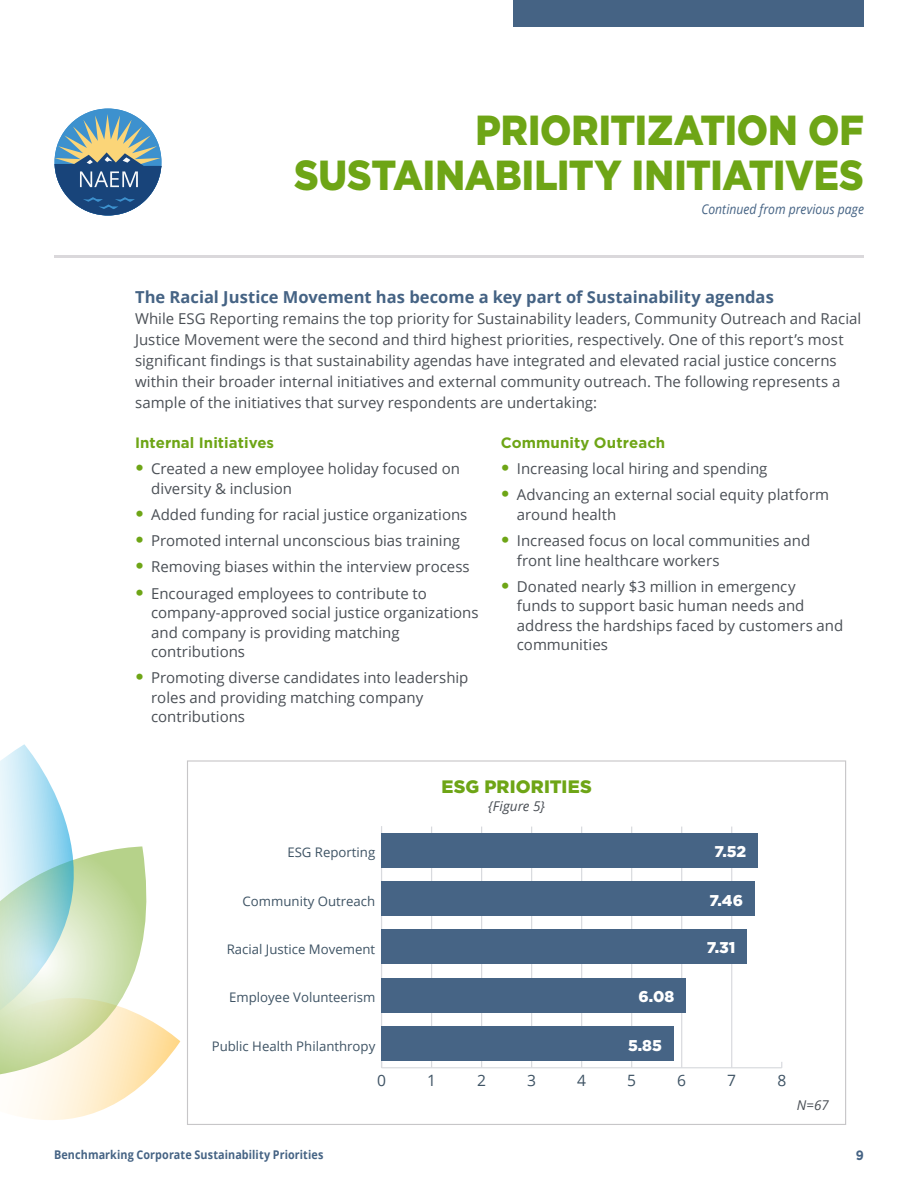
<style>
.page{position:relative;width:918px;height:1188px;background:#fff}
.page>*{position:absolute;margin:0;border:0;box-sizing:border-box;transform-origin:0 0}
.t1{font:900 42px/45px "Gotham HTF";letter-spacing:-.005em;color:#6ea516;text-align:right;scale:.9 1}
.t2{font:900 18px "Gotham HTF";letter-spacing:.01em;color:#6ea516}
.Body_Text{font:700 16.5px "Open Sans";color:#456384}
.t3{font:900 15.6px "Gotham HTF";color:#fff}
.t4{font:15.6px "Open Sans";color:#3e5364}
.Body_Text-2{font:15px/19.5px "Open Sans";color:#4a4f55}
.bulleted_paragraph{font:700 15px "Gotham HTF";letter-spacing:.005em;color:#6ea516}
.t5{font:italic 13.5px "Open Sans";letter-spacing:.005em;color:#456384;scale:.9 1}
.t6{font:italic 13.5px "Open Sans";letter-spacing:.005em;color:#4a4f55}
.t7{font:700 13.5px "Gotham HTF";color:#456384;scale:.9 1}
.t8{font:13.2px "Open Sans";color:#3e5364}
.t9{font:700 12px "Open Sans";letter-spacing:.01em;color:#456384;scale:.9 1}
.s1{font-family:"Gotham HTF";font-weight:900;font-size:18px;color:#6ea516}
</style>
<div class="page">
<div style="left:513px;top:0;width:351px;height:27px;background:#456384"></div>
<hr style="left:382px;top:1067px;width:400px;height:1px;background:#d8dade">
<hr style="left:431px;top:827px;width:1px;height:241px;background:#d8dade">
<hr style="left:481px;top:827px;width:1px;height:241px;background:#d8dade">
<hr style="left:531px;top:827px;width:1px;height:241px;background:#d8dade">
<hr style="left:581px;top:827px;width:1px;height:241px;background:#d8dade">
<hr style="left:631px;top:827px;width:1px;height:241px;background:#d8dade">
<hr style="left:681px;top:827px;width:1px;height:241px;background:#d8dade">
<hr style="left:731px;top:827px;width:1px;height:241px;background:#d8dade">
<hr style="left:381px;top:826px;width:1px;height:242px;background:#d8dade">
<div style="left:382px;top:833px;width:376px;height:35px;background:#466485"></div>
<div style="left:382px;top:881px;width:373px;height:35px;background:#466485"></div>
<div style="left:382px;top:930px;width:365px;height:34px;background:#466485"></div>
<div style="left:382px;top:978px;width:304px;height:35px;background:#466485"></div>
<div style="left:382px;top:1026px;width:292px;height:35px;background:#466485"></div>
<hr style="left:54px;top:255px;width:810px;height:3px;background:#dad8db">
<svg style="left:0;top:744px;width:180px;height:376px"></svg>
<svg style="left:55px;top:114px;width:106px;height:101px"></svg>
<p class="t1" style="left:294px;top:107px;width:635px">PRIORITIZATION OF<br>SUSTAINABILITY INITIATIVES</p>
<p class="t5" style="left:701px;top:200px;width:182px">Continued from previous page</p>
<p class="Body_Text" style="left:135px;top:285px;width:640px">The Racial Justice Movement has become a key part of Sustainability agendas</p>
<p class="Body_Text-2" style="left:135px;top:307px;width:728px;line-height:21px">While ESG Reporting remains the top priority for Sustainability leaders, Community Outreach and Racial Justice Movement were the second and third highest priorities, respectively. One of this report’s most significant findings is that sustainability agendas have integrated and elevated racial justice concerns within their broader internal initiatives and external community outreach. The following represents a sample of the initiatives that survey respondents are undertaking:</p>
<p class="bulleted_paragraph" style="left:135px;top:434px;width:141px">Internal Initiatives</p>
<p class="Body_Text-2" style="left:151px;top:459px;width:310px;text-indent:-16px"><span class="s1">•</span> Created a new employee holiday focused on diversity &amp; inclusion</p>
<p class="Body_Text-2" style="left:135px;top:504px;width:334px"><span class="s1">•</span> Added funding for racial justice organizations</p>
<p class="Body_Text-2" style="left:135px;top:531px;width:327px"><span class="s1">•</span> Promoted internal unconscious bias training</p>
<p class="Body_Text-2" style="left:135px;top:557px;width:336px"><span class="s1">•</span> Removing biases within the interview process</p>
<p class="Body_Text-2" style="left:151px;top:583px;width:329px;text-indent:-16px"><span class="s1">•</span> Encouraged employees to contribute to company-approved social justice organizations and company is providing matching contributions</p>
<p class="Body_Text-2" style="left:151px;top:668px;width:319px;text-indent:-16px"><span class="s1">•</span> Promoting diverse candidates into leadership roles and providing matching company contributions</p>
<p class="bulleted_paragraph" style="left:501px;top:434px;width:166px">Community Outreach</p>
<p class="Body_Text-2" style="left:501px;top:459px;width:268px"><span class="s1">•</span> Increasing local hiring and spending</p>
<p class="Body_Text-2" style="left:517px;top:485px;width:314px;text-indent:-16px"><span class="s1">•</span> Advancing an external social equity platform around health</p>
<p class="Body_Text-2" style="left:517px;top:531px;width:295px;text-indent:-16px"><span class="s1">•</span> Increased focus on local communities and front line healthcare workers</p>
<p class="Body_Text-2" style="left:517px;top:576px;width:328px;text-indent:-16px"><span class="s1">•</span> Donated nearly $3 million in emergency<br>funds to support basic human needs and address the hardships faced by customers and communities</p>
<p class="t2" style="left:442px;top:776px;width:152px">ESG PRIORITIES</p>
<p class="t6" style="left:488px;top:797px;width:58px">{Figure 5}</p>
<p class="t8" style="left:287px;top:844px;width:89px">ESG Reporting</p>
<p class="t3" style="left:715px;top:843px;width:33px">7.52</p>
<p class="t8" style="left:243px;top:892px;width:134px">Community Outreach</p>
<p class="t3" style="left:710px;top:891px;width:35px">7.46</p>
<p class="t8" style="left:227px;top:940px;width:150px">Racial Justice Movement</p>
<p class="t3" style="left:707px;top:939px;width:30px">7.31</p>
<p class="t8" style="left:229px;top:988px;width:148px">Employee Volunteerism</p>
<p class="t3" style="left:639px;top:988px;width:37px">6.08</p>
<p class="t8" style="left:212px;top:1037px;width:165px">Public Health Philanthropy</p>
<p class="t3" style="left:628px;top:1036px;width:35px">5.85</p>
<p class="t4" style="left:377px;top:1069px;width:10px">0</p>
<p class="t4" style="left:427px;top:1069px;width:10px">1</p>
<p class="t4" style="left:477px;top:1069px;width:10px">2</p>
<p class="t4" style="left:527px;top:1069px;width:10px">3</p>
<p class="t4" style="left:577px;top:1069px;width:10px">4</p>
<p class="t4" style="left:627px;top:1069px;width:10px">5</p>
<p class="t4" style="left:677px;top:1069px;width:10px">6</p>
<p class="t4" style="left:727px;top:1069px;width:10px">7</p>
<p class="t4" style="left:777px;top:1069px;width:10px">8</p>
<p class="t6" style="left:797px;top:1096px;width:34px">N=67</p>
<p class="t9" style="left:54px;top:1146px;width:301px">Benchmarking Corporate Sustainability Priorities</p>
<p class="t7" style="left:856px;top:1147px;width:10px">9</p>
</div>
